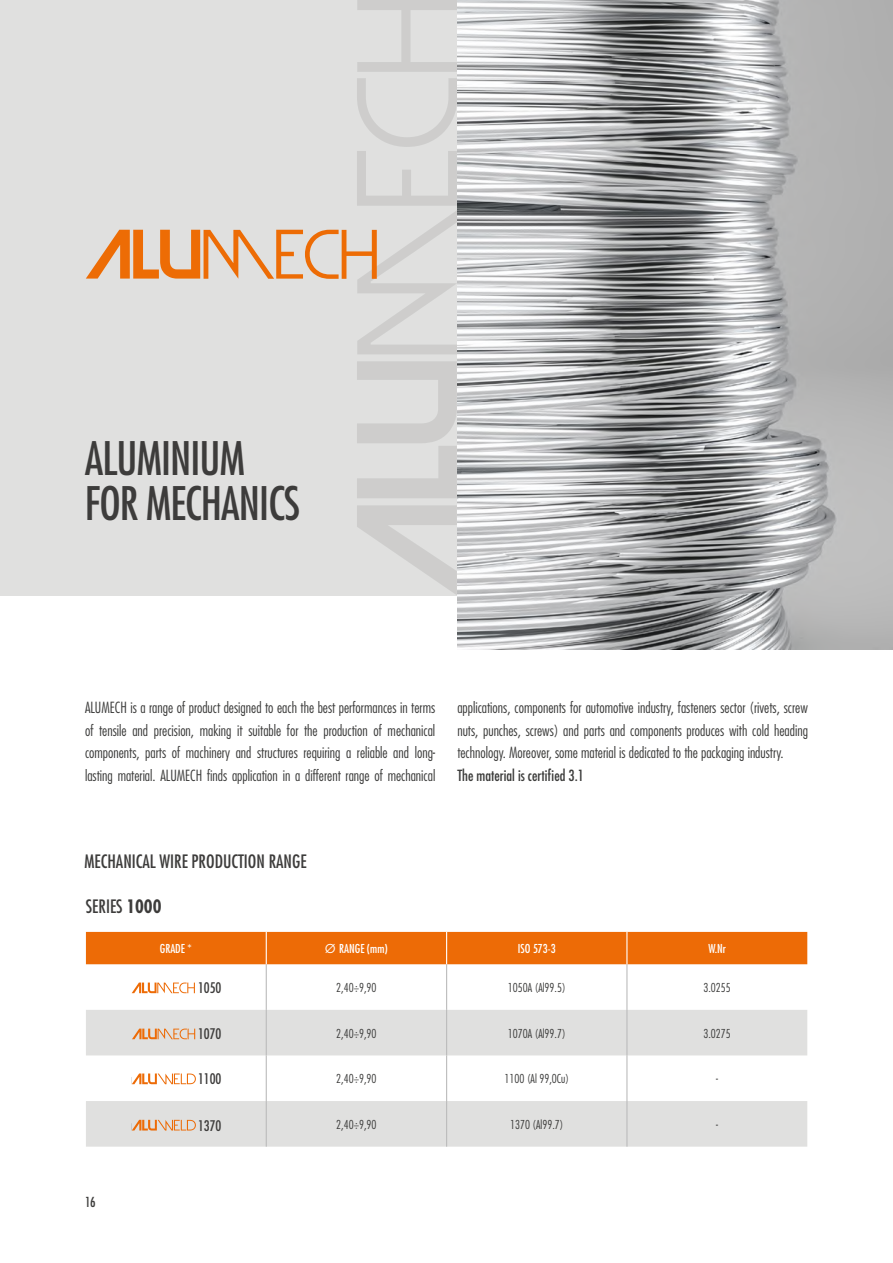
<style>
.page{position:relative;width:893px;height:1263px;background:#fff}
.page>*{position:absolute;margin:0;border:0;box-sizing:border-box;transform-origin:0 0}
.t1{font:condensed 45px/45px "Futura Std";letter-spacing:-.02em;color:#3d3c3b}
.t2{font:condensed 18px "Futura Std";color:#3d3c3b}
.t3{font:300 condensed 15px/22.5px "Futura Std";color:#3c3c3b;text-align:justify}
.t4{font:condensed 15px "Futura Std";color:#3c3c3b}
.t5{font:condensed 14.25px "Futura Std";color:#3d3c3b}
.t6{font:condensed 13.5px "Futura Std";color:#3d3c3b}
.t7{font:300 condensed 12px "Futura Std";color:#3c3c3b}
.t8{font:condensed 12px "Futura Std";color:#fff}
.s1{font-weight:700}
.s2{font-stretch:normal}
</style>
<div class="page">
<div style="left:0;top:0;width:457px;height:595px;background:#e0e0df"></div>
<svg style="left:357px;top:361px;width:100px;height:137px"></svg>
<svg style="left:357px;top:505px;width:100px;height:90px"></svg>
<svg style="left:357px;top:0;width:100px;height:72px"></svg>
<div style="left:86px;top:932px;width:721px;height:32px;background:#ed6b06"></div>
<svg style="left:86px;top:1010px;width:721px;height:137px;fill:#e0e0df"></svg>
<hr style="left:266px;top:932px;width:1px;height:32px;background:#fff">
<hr style="left:446px;top:932px;width:1px;height:32px;background:#fff">
<hr style="left:626px;top:932px;width:1px;height:32px;background:#fff">
<hr style="left:266px;top:964px;width:1px;height:46px;background:#bcbcbc">
<hr style="left:446px;top:964px;width:1px;height:46px;background:#bcbcbc">
<hr style="left:626px;top:964px;width:1px;height:46px;background:#bcbcbc">
<hr style="left:266px;top:1010px;width:1px;height:45px;background:#bcbcbc">
<hr style="left:446px;top:1010px;width:1px;height:45px;background:#bcbcbc">
<hr style="left:626px;top:1010px;width:1px;height:45px;background:#bcbcbc">
<hr style="left:266px;top:1055px;width:1px;height:46px;background:#bcbcbc">
<hr style="left:446px;top:1055px;width:1px;height:46px;background:#bcbcbc">
<hr style="left:626px;top:1055px;width:1px;height:46px;background:#bcbcbc">
<hr style="left:266px;top:1101px;width:1px;height:46px;background:#bcbcbc">
<hr style="left:446px;top:1101px;width:1px;height:46px;background:#bcbcbc">
<hr style="left:626px;top:1101px;width:1px;height:46px;background:#bcbcbc">
<svg style="left:132px;top:982px;width:63px;height:11px"></svg>
<svg style="left:132px;top:1073px;width:64px;height:11px"></svg>
<svg style="left:132px;top:1120px;width:64px;height:10px"></svg>
<svg style="left:132px;top:1028px;width:63px;height:11px"></svg>
<img style="left:457px;top:0;width:436px;height:649px">
<svg style="left:86px;top:78px;width:371px;height:276px"></svg>
<h1 class="t1" style="left:85px;top:436px;width:217px">ALUMINIUM<br>FOR MECHANICS</h1>
<p class="t3" style="left:85px;top:696px;width:352px">ALUMECH is a range of product designed to each the best performances in terms of tensile and precision, making it suitable for the production of mechanical components, parts of machinery and structures requiring a reliable and long&shy;lasting material. ALUMECH finds application in a different range of mechanical</p>
<p class="t3" style="left:457px;top:696px;width:352px">applications, components for automotive industry, fasteners sector (rivets, screw nuts, punches, screws) and parts and components produces with cold heading technology. Moreover, some material is dedicated to the packaging industry.</p>
<p class="t4" style="left:457px;top:766px;width:128px">The material is certified 3.1</p>
<p class="t2" style="left:84px;top:851px;width:224px">MECHANICAL WIRE PRODUCTION RANGE</p>
<p class="t2" style="left:86px;top:896px;width:77px">SERIES <span class="s1">1000</span></p>
<p class="t6" style="left:85px;top:1194px;width:12px">16</p>
<p class="t8" style="left:160px;top:941px;width:33px">GRADE *</p>
<p class="t8" style="left:325px;top:941px;width:64px"><span class="s2">Ø</span> RANGE (mm)</p>
<p class="t8" style="left:518px;top:941px;width:39px">ISO 573-3</p>
<p class="t8" style="left:709px;top:941px;width:19px">W.Nr</p>
<p class="t7" style="left:336px;top:980px;width:42px">2,40÷9,90</p>
<p class="t7" style="left:508px;top:980px;width:59px">1050A (Al99.5)</p>
<p class="t7" style="left:703px;top:980px;width:29px">3.0255</p>
<p class="t7" style="left:336px;top:1026px;width:42px">2,40÷9,90</p>
<p class="t7" style="left:508px;top:1026px;width:59px">1070A (Al99.7)</p>
<p class="t7" style="left:703px;top:1026px;width:29px">3.0275</p>
<p class="t7" style="left:336px;top:1072px;width:42px">2,40÷9,90</p>
<p class="t7" style="left:505px;top:1072px;width:66px">1100 (Al 99,0Cu)</p>
<p class="t7" style="left:716px;top:1072px;width:3px">-</p>
<p class="t7" style="left:336px;top:1117px;width:42px">2,40÷9,90</p>
<p class="t7" style="left:510px;top:1117px;width:55px">1370 (Al99.7)</p>
<p class="t7" style="left:716px;top:1117px;width:3px">-</p>
<p class="t5" style="left:198px;top:979px;width:25px">1050</p>
<p class="t5" style="left:198px;top:1025px;width:25px">1070</p>
<p class="t5" style="left:198px;top:1071px;width:25px">1100</p>
<p class="t5" style="left:198px;top:1117px;width:25px">1370</p>
</div>
